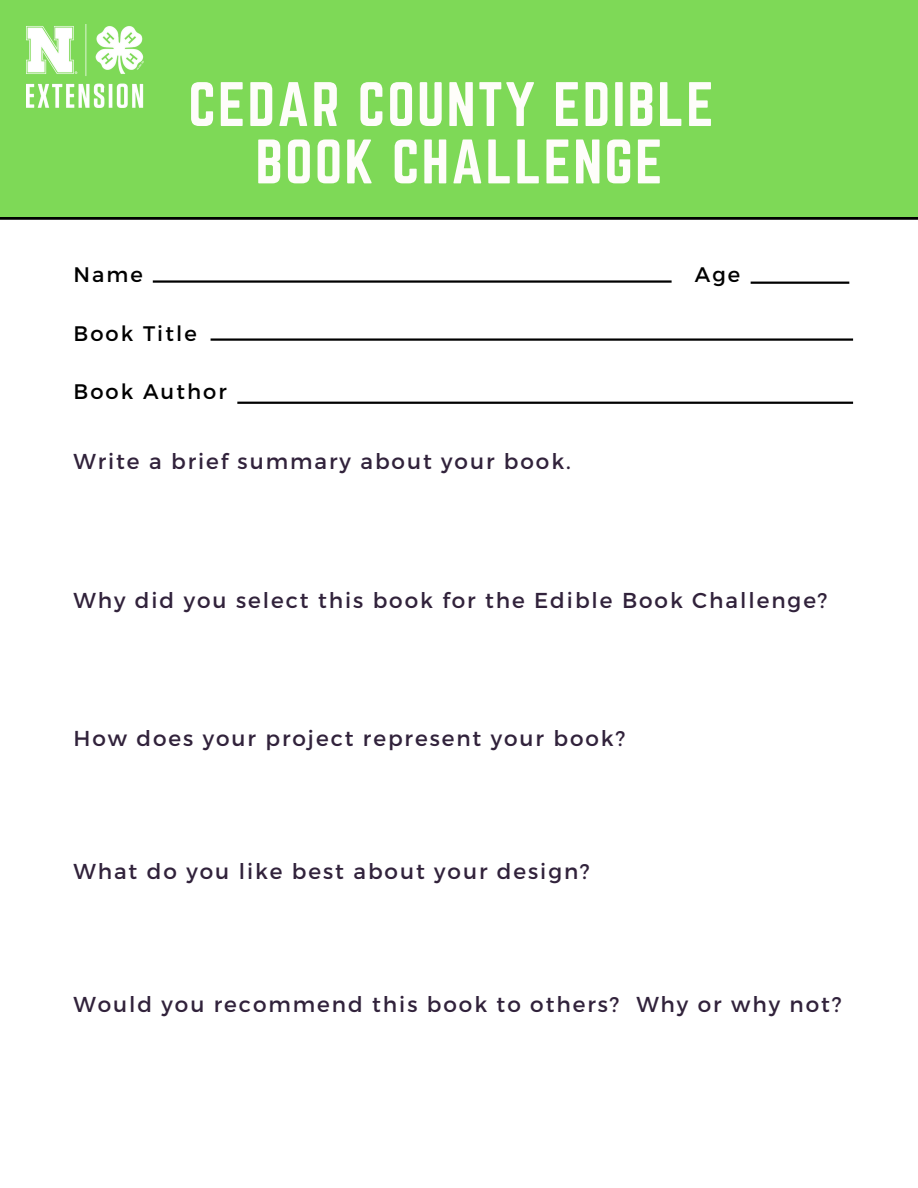
<style>
.page{position:relative;width:918px;height:1188px;background:#7ed957}
.page>*{position:absolute;margin:0;border:0;box-sizing:border-box;transform-origin:0 0}
.t1{font:54.9px/57.3px "Norwester";letter-spacing:.04em;color:#fefdfa;text-align:center}
.t2{font:21.6px "Montserrat";letter-spacing:.09em;color:#31223b}
.t3{font:21px "Montserrat";letter-spacing:.1em;color:#000}
</style>
<div class="page">
<div style="left:0;top:218px;width:918px;height:970px;background:#fff"></div>
<img style="left:27px;top:24px;width:117px;height:83px">
<hr style="left:153px;top:280px;width:519px;height:3px;background:#000">
<hr style="left:211px;top:338px;width:642px;height:3px;background:#000">
<hr style="left:237px;top:402px;width:616px;height:2px;background:#000">
<hr style="left:751px;top:282px;width:98px;height:2px;background:#000">
<p class="t1" style="left:188px;top:75px;width:527px">CEDAR COUNTY EDIBLE<br>BOOK CHALLENGE</p>
<p class="t3" style="left:73px;top:261px;width:71px">Name</p>
<p class="t3" style="left:695px;top:261px;width:47px">Age</p>
<p class="t3" style="left:73px;top:320px;width:125px">Book Title</p>
<p class="t3" style="left:73px;top:378px;width:155px">Book Author</p>
<p class="t2" style="left:73px;top:447px;width:499px">Write a brief summary about your book.</p>
<p class="t2" style="left:73px;top:586px;width:756px">Why did you select this book for the Edible Book Challenge?</p>
<p class="t2" style="left:73px;top:724px;width:553px">How does your project represent your book?</p>
<p class="t2" style="left:73px;top:857px;width:518px">What do you like best about your design?</p>
<p class="t2" style="left:73px;top:990px;width:770px">Would you recommend this book to others? Why or why not?</p>
</div>
